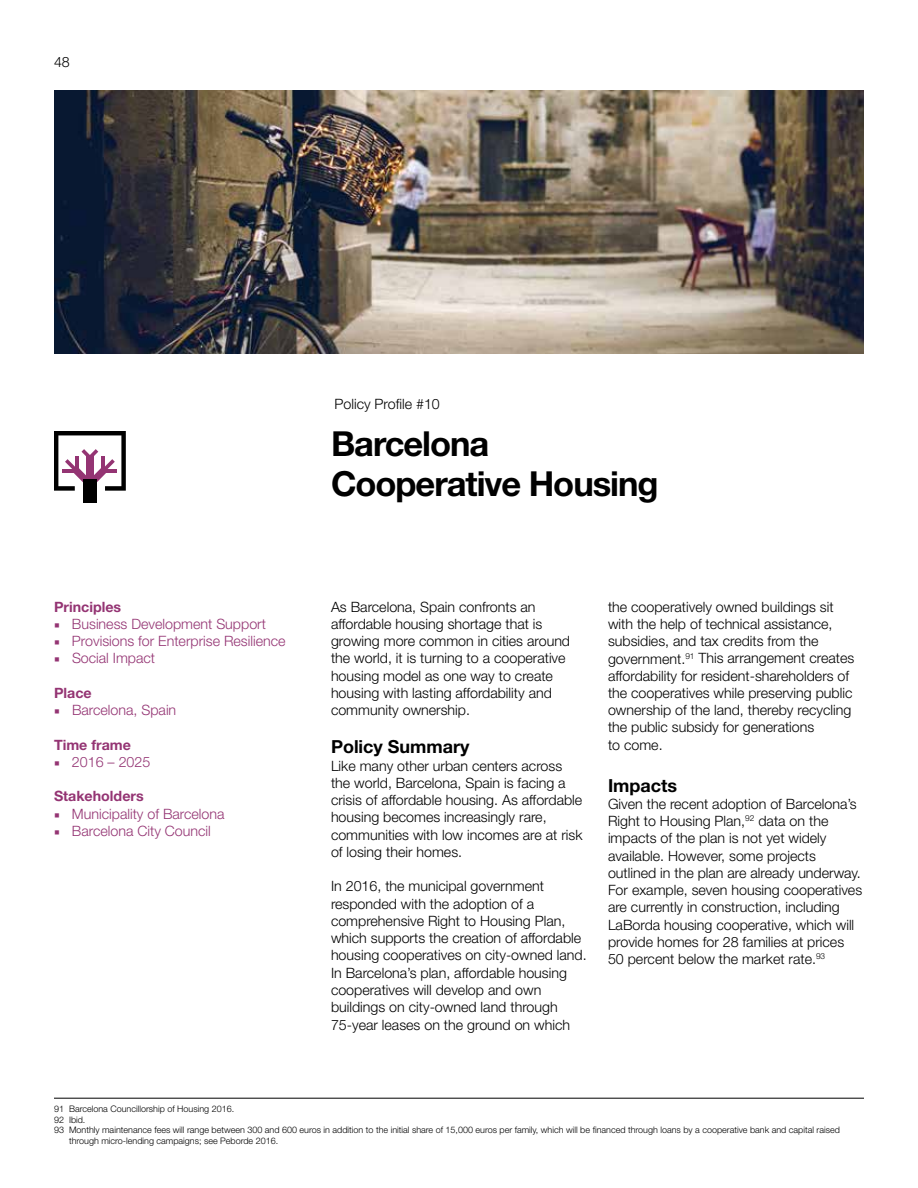
<style>
.page{position:relative;width:918px;height:1188px;background:#fff}
.page>*{position:absolute;margin:0;border:0;box-sizing:border-box;transform-origin:0 0}
.t1{font:700 34.5px/40.5px "Helvetica Neue LT Std";letter-spacing:-.03em;color:#000}
.t2{font:700 18px "Helvetica Neue LT Std";color:#000}
.t3{font:300 14.25px/17.2px "Helvetica Neue LT Std";color:#000}
.t4{font:300 14.25px "Helvetica Neue LT Std";color:#943473}
.t5{font:700 14.25px "Helvetica Neue LT Std";color:#943473}
.t6{font:300 9px "Helvetica Neue LT Std";color:#000}
.s1{font-family:"Minion Pro";font-weight:400}
</style>
<div class="page">
<img style="left:54px;top:90px;width:810px;height:263px">
<hr style="left:54px;top:1098px;width:810px;height:1px;background:#000">
<svg style="left:54px;top:431px;width:72px;height:60px"></svg>
<div style="left:83px;top:479px;width:14px;height:24px;background:#000"></div>
<p class="t3" style="left:54px;top:53px;width:17px">48</p>
<p class="t5" style="left:54px;top:598px;width:69px">Principles</p>
<p class="t4" style="left:54px;top:615px;width:213px"><span class="s1">■</span> Business Development Support</p>
<p class="t4" style="left:54px;top:632px;width:233px"><span class="s1">■</span> Provisions for Enterprise Resilience</p>
<p class="t4" style="left:54px;top:650px;width:103px"><span class="s1">■</span> Social Impact</p>
<p class="t5" style="left:54px;top:684px;width:39px">Place</p>
<p class="t4" style="left:54px;top:701px;width:124px"><span class="s1">■</span> Barcelona, Spain</p>
<p class="t5" style="left:54px;top:736px;width:78px">Time frame</p>
<p class="t4" style="left:54px;top:753px;width:98px"><span class="s1">■</span> 2016 – 2025</p>
<p class="t5" style="left:54px;top:788px;width:91px">Stakeholders</p>
<p class="t4" style="left:54px;top:805px;width:172px"><span class="s1">■</span> Municipality of Barcelona</p>
<p class="t4" style="left:54px;top:822px;width:158px"><span class="s1">■</span> Barcelona City Council</p>
<p class="t3" style="left:335px;top:395px;width:107px">Policy Profile #10</p>
<h1 class="t1" style="left:331px;top:422px;width:329px">Barcelona<br>Cooperative Housing</h1>
<p class="t3" style="left:331px;top:598px;width:241px">As Barcelona, Spain confronts an affordable housing shortage that is growing more common in cities around the world, it is turning to a cooperative housing model as one way to create housing with lasting affordability and community ownership.</p>
<p class="t2" style="left:331px;top:736px;width:140px">Policy Summary</p>
<p class="t3" style="left:331px;top:757px;width:253px">Like many other urban centers across the world, Barcelona, Spain is facing a crisis of affordable housing. As affordable housing becomes increasingly rare, communities with low incomes are at risk of losing their homes.</p>
<p class="t3" style="left:331px;top:877px;width:257px">In 2016, the municipal government responded with the adoption of a comprehensive Right to Housing Plan, which supports the creation of affordable housing cooperatives on city-owned land.<br>In Barcelona’s plan, affordable housing cooperatives will develop and own buildings on city-owned land through 75-year leases on the ground on which</p>
<p class="t3" style="left:608px;top:598px;width:248px">the cooperatively owned buildings sit with the help of technical assistance, subsidies, and tax credits from the government.<sup>91</sup> This arrangement creates affordability for resident-shareholders of the cooperatives while preserving public ownership of the land, thereby recycling the public subsidy for generations<br>to come.</p>
<p class="t2" style="left:608px;top:774px;width:71px">Impacts</p>
<p class="t3" style="left:608px;top:795px;width:256px">Given the recent adoption of Barcelona’s Right to Housing Plan,<sup>92</sup> data on the impacts of the plan is not yet widely available. However, some projects outlined in the plan are already underway.<br>For example, seven housing cooperatives are currently in construction, including LaBorda housing cooperative, which will provide homes for 28 families at prices 50 percent below the market rate.<sup>93</sup></p>
<p class="t6" style="left:54px;top:1103px;width:182px">91 Barcelona Councillorship of Housing 2016.</p>
<p class="t6" style="left:54px;top:1114px;width:33px">92 Ibid.</p>
<p class="t6" style="left:54px;top:1124px;width:787px">93 Monthly maintenance fees will range between 300 and 600 euros in addition to the initial share of 15,000 euros per family, which will be financed through loans by a cooperative bank and capital raised</p>
<p class="t6" style="left:69px;top:1135px;width:211px">through micro-lending campaigns; see Peborde 2016.</p>
</div>
